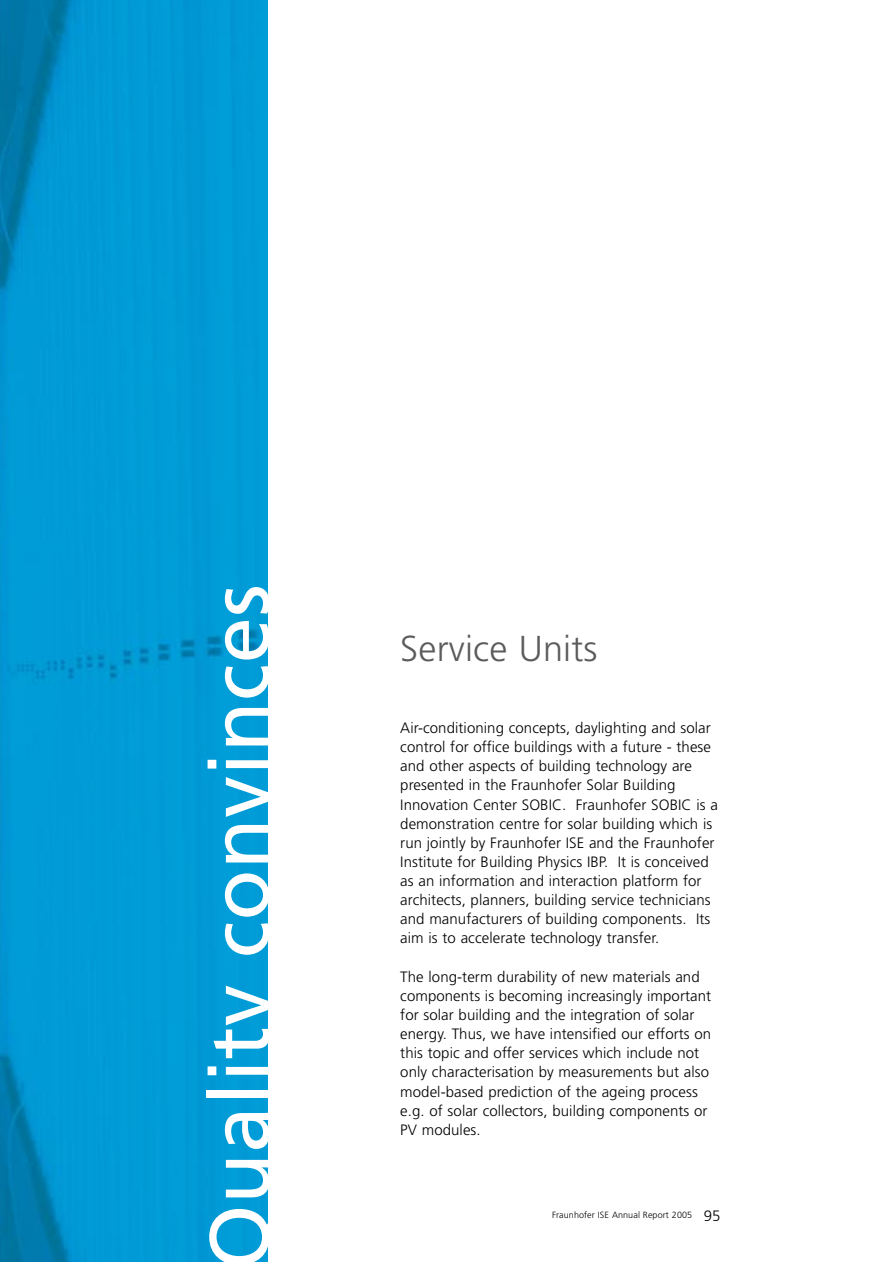
<style>
.page{position:relative;width:887px;height:1262px;background:#fff}
.page>*{position:absolute;margin:0;border:0;box-sizing:border-box;transform-origin:0 0}
.t1{font:83.25px "Frutiger";letter-spacing:.005em;color:#fff}
.t2{font:300 36px "Frutiger";letter-spacing:.005em;color:#5b5b5b}
.t3{font:300 15px/19px "Frutiger";letter-spacing:.005em;color:#000}
.t4{font:300 9px "Frutiger";letter-spacing:.01em;color:#000}
.s1{font-size:15px}
</style>
<div class="page">
<img style="left:0;top:0;width:267px;height:1261px">
<h1 class="t1" style="left:206px;top:1269px;width:686px;rotate:-90deg">Quality convinces</h1>
<h2 class="t2" style="left:400px;top:634px;width:199px">Service Units</h2>
<p class="t3" style="left:400px;top:719px;width:319px">Air-conditioning concepts, daylighting and solar control for office buildings with a future - these and other aspects of building technology are presented in the Fraunhofer Solar Building Innovation Center SOBIC. Fraunhofer SOBIC is a demonstration centre for solar building which is run jointly by Fraunhofer ISE and the Fraunhofer Institute for Building Physics IBP. It is conceived as an information and interaction platform for architects, planners, building service technicians and manufacturers of building components. Its aim is to accelerate technology transfer.</p>
<p class="t3" style="left:400px;top:968px;width:312px">The long-term durability of new materials and components is becoming increasingly important for solar building and the integration of solar energy. Thus, we have intensified our efforts on this topic and offer services which include not only characterisation by measurements but also model-based prediction of the ageing process e.g. of solar collectors, building components or PV modules.</p>
<p class="t4" style="left:552px;top:1211px;width:170px">Fraunhofer ISE Annual Report 2005 <span class="s1">95</span></p>
</div>
